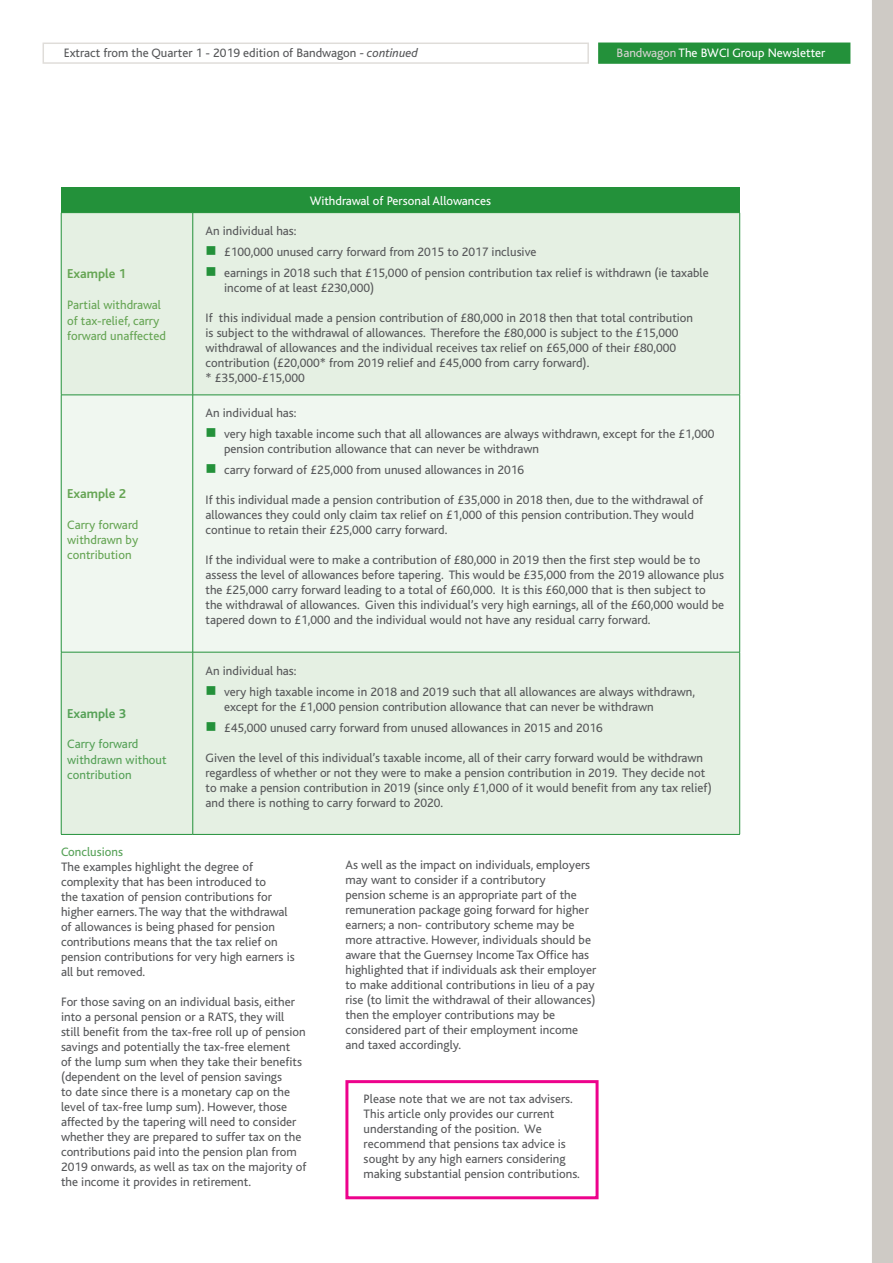
<style>
.page{position:relative;width:893px;height:1263px;background:#fff}
.page>*{position:absolute;margin:0;border:0;box-sizing:border-box;transform-origin:0 0}
.t1{font:700 13.5px "Bliss";color:#66a554}
.t2{font:700 13.5px "Bliss";color:#56a157}
.t3{font:12.75px/15px "Bliss";color:#57585a}
.t4{font:12.75px/15.3px "Bliss";color:#66a554}
.t5{font:12.75px "Bliss";color:#fff}
.t6{font:12.75px/15.3px "Bliss";color:#56a157}
.s1{font-style:italic}
.s2{color:#d6d3d1}
.s3{color:#23913a}
</style>
<div class="page">
<div style="left:872px;top:0;width:21px;height:1263px;background:#cecac5"></div>
<div style="left:61px;top:187px;width:679px;height:26px;background:#23913a"></div>
<div style="left:62px;top:213px;width:677px;height:621px;background:#e5f0e3"></div>
<div style="left:62px;top:396px;width:677px;height:256px;background:#f0f7f0"></div>
<hr style="left:61px;top:213px;width:1px;height:182px;background:#23913a">
<hr style="left:193px;top:213px;width:1px;height:182px;background:#23913a">
<hr style="left:739px;top:213px;width:1px;height:182px;background:#23913a">
<hr style="left:61px;top:395px;width:132px;height:1px;background:#23913a">
<hr style="left:61px;top:395px;width:1px;height:257px;background:#23913a">
<hr style="left:193px;top:395px;width:547px;height:1px;background:#23913a">
<hr style="left:193px;top:395px;width:1px;height:257px;background:#23913a">
<hr style="left:739px;top:395px;width:1px;height:257px;background:#23913a">
<hr style="left:61px;top:652px;width:132px;height:1px;background:#23913a">
<hr style="left:61px;top:652px;width:1px;height:182px;background:#23913a">
<hr style="left:193px;top:652px;width:547px;height:1px;background:#23913a">
<hr style="left:193px;top:652px;width:1px;height:182px;background:#23913a">
<hr style="left:739px;top:652px;width:1px;height:182px;background:#23913a">
<hr style="left:61px;top:834px;width:132px;height:1px;background:#23913a">
<hr style="left:193px;top:834px;width:547px;height:1px;background:#23913a">
<div style="left:345px;top:1080px;width:254px;height:119px;border:3px solid #ed028c"></div>
<div style="left:598px;top:43px;width:252px;height:21px;background:#23913a;border:2px solid #23913a"></div>
<div style="left:43px;top:43px;width:546px;height:21px;border:2px solid #cecac5"></div>
<p class="t3" style="left:64px;top:45px;width:356px">Extract from the Quarter 1 - 2019 edition of Bandwagon <span class="s1">- continued</span></p>
<p class="t5" style="left:617px;top:46px;width:210px"><span class="s2">Bandwagon</span> The BWCI Group Newsletter</p>
<p class="t1" style="left:67px;top:266px;width:60px">Example 1</p>
<p class="t4" style="left:67px;top:298px;width:100px">Partial withdrawal of tax-relief, carry forward unaffected</p>
<p class="t1" style="left:67px;top:487px;width:60px">Example 2</p>
<p class="t4" style="left:67px;top:517px;width:73px;text-align:justify">Carry forward withdrawn by contribution</p>
<p class="t2" style="left:67px;top:706px;width:60px">Example 3</p>
<p class="t6" style="left:67px;top:737px;width:101px">Carry forward withdrawn without contribution</p>
<p class="t5" style="left:310px;top:194px;width:183px">Withdrawal of Personal Allowances</p>
<p class="t3" style="left:206px;top:224px;width:93px">An individual has:</p>
<p class="t3" style="left:206px;top:245px;width:332px"><span class="s3">■</span> £100,000 unused carry forward from 2015 to 2017 inclusive</p>
<p class="t3" style="left:224px;top:266px;width:486px;text-indent:-19px"><span class="s3">■</span> earnings in 2018 such that £15,000 of pension contribution tax relief is withdrawn (ie taxable income of at least £230,000)</p>
<p class="t3" style="left:206px;top:311px;width:489px">If this individual made a pension contribution of £80,000 in 2018 then that total contribution is subject to the withdrawal of allowances. Therefore the £80,000 is subject to the £15,000 withdrawal of allowances and the individual receives tax relief on £65,000 of their £80,000 contribution (£20,000* from 2019 relief and £45,000 from carry forward).<br>* £35,000-£15,000</p>
<p class="t3" style="left:206px;top:406px;width:93px">An individual has:</p>
<p class="t3" style="left:224px;top:427px;width:492px;text-indent:-19px"><span class="s3">■</span> very high taxable income such that all allowances are always withdrawn, except for the £1,000 pension contribution allowance that can never be withdrawn</p>
<p class="t3" style="left:206px;top:463px;width:320px"><span class="s3">■</span> carry forward of £25,000 from unused allowances in 2016</p>
<p class="t3" style="left:206px;top:493px;width:499px">If this individual made a pension contribution of £35,000 in 2018 then, due to the withdrawal of allowances they could only claim tax relief on £1,000 of this pension contribution. They would continue to retain their £25,000 carry forward.</p>
<p class="t3" style="left:206px;top:553px;width:520px">If the individual were to make a contribution of £80,000 in 2019 then the first step would be to assess the level of allowances before tapering. This would be £35,000 from the 2019 allowance plus the £25,000 carry forward leading to a total of £60,000. It is this £60,000 that is then subject to the withdrawal of allowances. Given this individual’s very high earnings, all of the £60,000 would be tapered down to £1,000 and the individual would not have any residual carry forward.</p>
<p class="t3" style="left:206px;top:663px;width:93px">An individual has:</p>
<p class="t3" style="left:224px;top:684px;width:472px;text-indent:-19px"><span class="s3">■</span> very high taxable income in 2018 and 2019 such that all allowances are always withdrawn, except for the £1,000 pension contribution allowance that can never be withdrawn</p>
<p class="t3" style="left:206px;top:720px;width:399px"><span class="s3">■</span> £45,000 unused carry forward from unused allowances in 2015 and 2016</p>
<p class="t3" style="left:206px;top:750px;width:508px">Given the level of this individual’s taxable income, all of their carry forward would be withdrawn regardless of whether or not they were to make a pension contribution in 2019. They decide not to make a pension contribution in 2019 (since only £1,000 of it would benefit from any tax relief) and there is nothing to carry forward to 2020.</p>
<p class="t6" style="left:61px;top:844px;width:63px">Conclusions</p>
<p class="t3" style="left:61px;top:859px;width:235px">The examples highlight the degree of complexity that has been introduced to<br>the taxation of pension contributions for higher earners. The way that the withdrawal of allowances is being phased for pension contributions means that the tax relief on pension contributions for very high earners is all but removed.</p>
<p class="t3" style="left:61px;top:994px;width:247px">For those saving on an individual basis, either into a personal pension or a RATS, they will<br>still benefit from the tax-free roll up of pension savings and potentially the tax-free element<br>of the lump sum when they take their benefits (dependent on the level of pension savings<br>to date since there is a monetary cap on the level of tax-free lump sum). However, those affected by the tapering will need to consider whether they are prepared to suffer tax on the contributions paid into the pension plan from 2019 onwards, as well as tax on the majority of the income it provides in retirement.</p>
<p class="t3" style="left:345px;top:857px;width:252px">As well as the impact on individuals, employers may want to consider if a contributory<br>pension scheme is an appropriate part of the remuneration package going forward for higher earners; a non- contributory scheme may be more attractive. However, individuals should be aware that the Guernsey Income Tax Office has highlighted that if individuals ask their employer to make additional contributions in lieu of a pay rise (to limit the withdrawal of their allowances) then the employer contributions may be considered part of their employment income and taxed accordingly.</p>
<p class="t3" style="left:364px;top:1092px;width:218px">Please note that we are not tax advisers.<br>This article only provides our current understanding of the position. We recommend that pensions tax advice is sought by any high earners considering making substantial pension contributions.</p>
</div>
